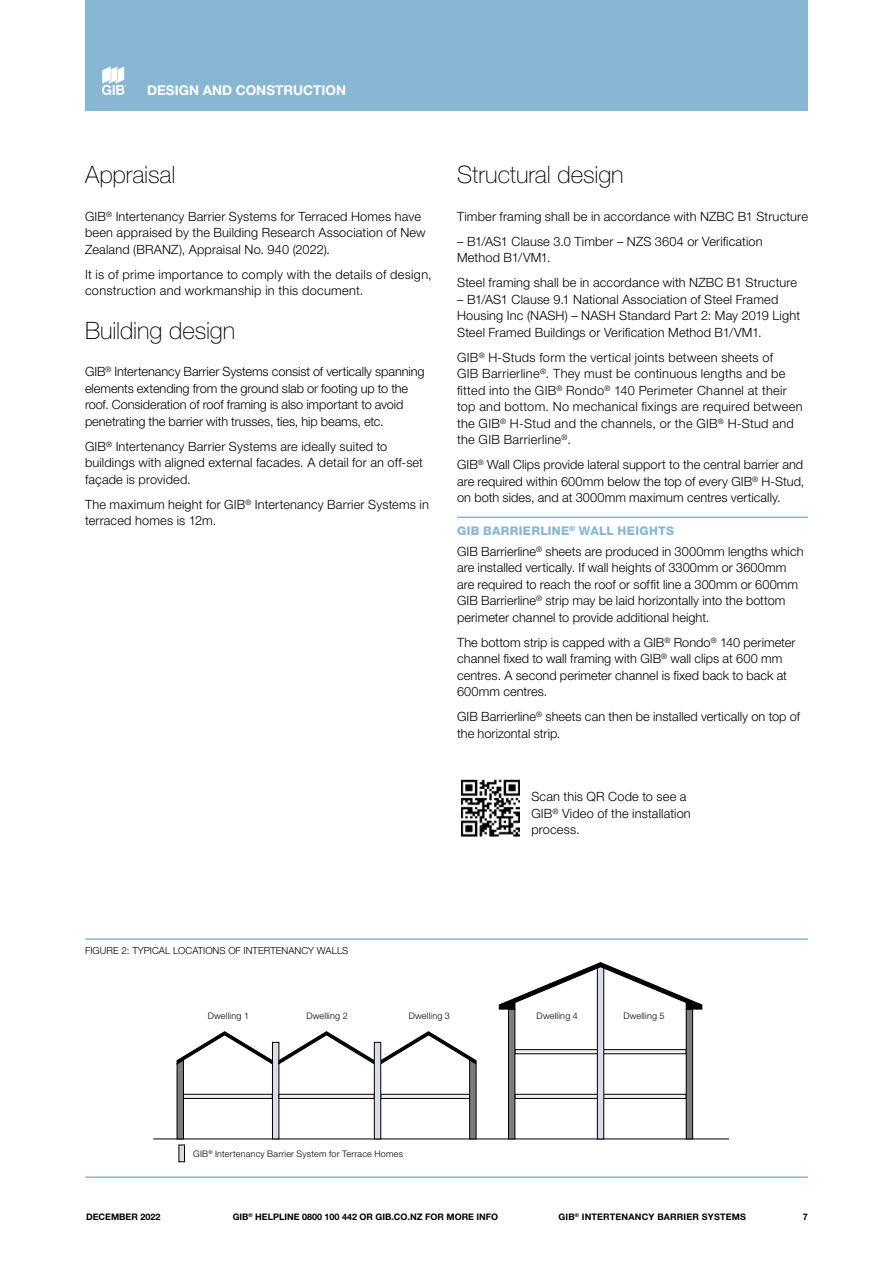
<style>
.page{position:relative;width:893px;height:1263px;background:#fff}
.page>*{position:absolute;margin:0;border:0;box-sizing:border-box;transform-origin:0 0}
.t1{font:100 24px "Helvetica Neue LT Pro";letter-spacing:-.005em;color:#000}
.t2{font:700 13.5px "Helvetica Neue LT Pro";letter-spacing:.005em;color:#fff}
.t3{font:300 12.75px/16.5px "Helvetica Neue LT Pro";letter-spacing:.01em;color:#000}
.t4{font:300 12.75px/16.5px "Helvetica Neue LT Pro";letter-spacing:-.01em;color:#000}
.t5{font:800 12px "Helvetica Neue LT Pro";letter-spacing:.025em;color:#88b7d3}
.t6{font:300 9.75px "Helvetica Neue LT Pro";color:#000}
.t7{font:300 9px "Helvetica Neue LT Pro";letter-spacing:.02em;color:#000}
.t8{font:700 9px "Helvetica Neue LT Pro";color:#000}
.t9{font:700 9px "Helvetica Neue LT Pro";letter-spacing:.02em;color:#000}
</style>
<div class="page">
<div style="left:85px;top:0;width:723px;height:110px;background:#88b7d3"></div>
<svg style="left:102px;top:67px;width:24px;height:28px"></svg>
<hr style="left:153px;top:1139px;width:575px;height:1px;background:#000">
<div style="left:515px;top:1094px;width:171px;height:4px;border:1px solid #000"></div>
<div style="left:515px;top:1049px;width:171px;height:5px;background:#f0f0f0"></div>
<div style="left:515px;top:1049px;width:171px;height:5px;border:1px solid #000"></div>
<div style="left:597px;top:966px;width:7px;height:173px;background:#d8dde9"></div>
<div style="left:597px;top:966px;width:7px;height:173px;border:1px solid #000"></div>
<div style="left:686px;top:1009px;width:7px;height:130px;background:#7d7d7d"></div>
<div style="left:686px;top:1009px;width:7px;height:130px;border:1px solid #000"></div>
<div style="left:508px;top:1009px;width:7px;height:130px;background:#7d7d7d"></div>
<div style="left:508px;top:1009px;width:7px;height:130px;border:1px solid #000"></div>
<svg style="left:499px;top:962px;width:203px;height:47px"></svg>
<svg style="left:177px;top:1031px;width:96px;height:108px"></svg>
<div style="left:272px;top:1042px;width:7px;height:97px;background:#d8dde9"></div>
<div style="left:272px;top:1042px;width:7px;height:97px;border:1px solid #000"></div>
<svg style="left:279px;top:1031px;width:197px;height:108px"></svg>
<div style="left:374px;top:1042px;width:7px;height:97px;background:#d8dde9"></div>
<div style="left:374px;top:1042px;width:7px;height:97px;border:1px solid #000"></div>
<div style="left:179px;top:1145px;width:5px;height:17px;background:#d8dde9"></div>
<div style="left:179px;top:1145px;width:6px;height:17px;border:1px solid #000"></div>
<hr style="left:457px;top:517px;width:351px;height:1px;background:#88b7d3">
<hr style="left:85px;top:1176px;width:723px;height:2px;background:#88b7d3">
<hr style="left:85px;top:938px;width:723px;height:2px;background:#88b7d3">
<img style="left:461px;top:779px;width:59px;height:58px">
<p class="t2" style="left:147px;top:82px;width:201px">DESIGN AND CONSTRUCTION</p>
<h1 class="t1" style="left:85px;top:160px;width:92px">Appraisal</h1>
<p class="t3" style="left:85px;top:208px;width:342px">GIB<sup>®</sup> Intertenancy Barrier Systems for Terraced Homes have been appraised by the Building Research Association of New<br>Zealand (BRANZ), Appraisal No. 940 (2022).</p>
<p class="t3" style="left:85px;top:266px;width:348px">It is of prime importance to comply with the details of design, construction and workmanship in this document.</p>
<h1 class="t1" style="left:85px;top:316px;width:152px">Building design</h1>
<p class="t4" style="left:85px;top:363px;width:341px">GIB<sup>®</sup> Intertenancy Barrier Systems consist of vertically spanning elements extending from the ground slab or footing up to the roof. Consideration of roof framing is also important to avoid penetrating the barrier with trusses, ties, hip beams, etc.</p>
<p class="t3" style="left:85px;top:438px;width:340px">GIB<sup>®</sup> Intertenancy Barrier Systems are ideally suited to buildings with aligned external facades. A detail for an off-set façade is provided.</p>
<p class="t3" style="left:85px;top:496px;width:345px">The maximum height for GIB<sup>®</sup> Intertenancy Barrier Systems in terraced homes is 12m.</p>
<h1 class="t1" style="left:457px;top:160px;width:168px">Structural design</h1>
<p class="t3" style="left:457px;top:208px;width:352px">Timber framing shall be in accordance with NZBC B1 Structure</p>
<p class="t3" style="left:457px;top:233px;width:307px">– B1/AS1 Clause 3.0 Timber – NZS 3604 or Verification<br>Method B1/VM1.</p>
<p class="t3" style="left:457px;top:274px;width:342px">Steel framing shall be in accordance with NZBC B1 Structure</p>
<p class="t3" style="left:457px;top:291px;width:344px">– B1/AS1 Clause 9.1 National Association of Steel Framed<br>Housing Inc (NASH) – NASH Standard Part 2: May 2019 Light<br>Steel Framed Buildings or Verification Method B1/VM1.</p>
<p class="t3" style="left:457px;top:349px;width:347px">GIB<sup>®</sup> H-Studs form the vertical joints between sheets of<br>GIB Barrierline<sup>®</sup>. They must be continuous lengths and be fitted into the GIB<sup>®</sup> Rondo<sup>®</sup> 140 Perimeter Channel at their top and bottom. No mechanical fixings are required between the GIB<sup>®</sup> H-Stud and the channels, or the GIB<sup>®</sup> H-Stud and the GIB Barrierline<sup>®</sup>.</p>
<p class="t3" style="left:457px;top:456px;width:349px;text-align:justify">GIB<sup>®</sup> Wall Clips provide lateral support to the central barrier and are required within 600mm below the top of every GIB<sup>®</sup> H-Stud, on both sides, and at 3000mm maximum centres vertically.</p>
<p class="t5" style="left:457px;top:524px;width:219px">GIB BARRIERLINE<sup>®</sup> WALL HEIGHTS</p>
<p class="t3" style="left:457px;top:543px;width:348px">GIB Barrierline<sup>®</sup> sheets are produced in 3000mm lengths which are installed vertically. If wall heights of 3300mm or 3600mm are required to reach the roof or soffit line a 300mm or 600mm GIB Barrierline<sup>®</sup> strip may be laid horizontally into the bottom perimeter channel to provide additional height.</p>
<p class="t3" style="left:457px;top:634px;width:340px">The bottom strip is capped with a GIB<sup>®</sup> Rondo<sup>®</sup> 140 perimeter channel fixed to wall framing with GIB<sup>®</sup> wall clips at 600 mm centres. A second perimeter channel is fixed back to back at 600mm centres.</p>
<p class="t3" style="left:457px;top:708px;width:344px">GIB Barrierline<sup>®</sup> sheets can then be installed vertically on top of the horizontal strip.</p>
<p class="t3" style="left:531px;top:788px;width:161px">Scan this QR Code to see a<br>GIB<sup>®</sup> Video of the installation process.</p>
<p class="t6" style="left:85px;top:945px;width:265px">FIGURE 2: TYPICAL LOCATIONS OF INTERTENANCY WALLS</p>
<p class="t7" style="left:208px;top:1010px;width:43px">Dwelling 1</p>
<p class="t7" style="left:306px;top:1010px;width:43px">Dwelling 2</p>
<p class="t7" style="left:409px;top:1010px;width:43px">Dwelling 3</p>
<p class="t7" style="left:193px;top:1149px;width:212px">GIB<sup>®</sup> Intertenancy Barrier System for Terrace Homes</p>
<p class="t7" style="left:537px;top:1010px;width:43px">Dwelling 4</p>
<p class="t7" style="left:623px;top:1010px;width:43px">Dwelling 5</p>
<p class="t8" style="left:86px;top:1212px;width:76px">DECEMBER 2022</p>
<p class="t8" style="left:233px;top:1212px;width:267px">GIB<sup>®</sup> HELPLINE 0800 100 442 OR GIB.CO.NZ FOR MORE INFO</p>
<p class="t8" style="left:803px;top:1212px;width:7px">7</p>
<p class="t9" style="left:558px;top:1212px;width:189px">GIB<sup>®</sup> INTERTENANCY BARRIER SYSTEMS</p>
</div>
